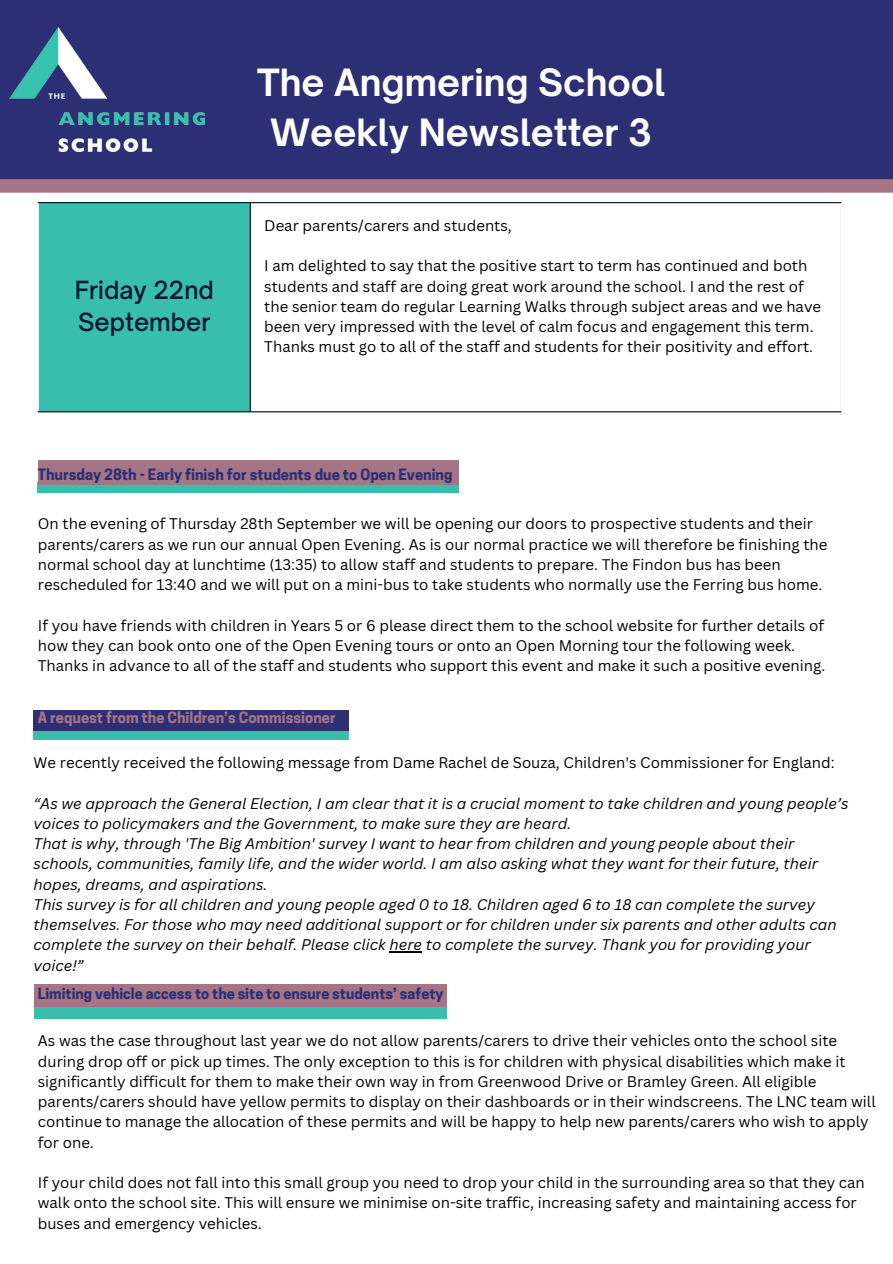
<style>
.page{position:relative;width:893px;height:1264px;background:#fff}
.page>*{position:absolute;margin:0;border:0;box-sizing:border-box;transform-origin:0 0}
.t1{font:700 36px/49.5px "Open Sauce One";color:#fff;text-align:center}
.t2{font:500 24px/32.5px "Open Sauce One";color:#001632}
.t3{font:15px/20.2px "Canva Sans";color:#000}
.t4{font:italic 15px/20.2px "Canva Sans";color:#000}
.t5{font:700 14.7px "Cooper Hewitt";color:#2c2f73}
.t6{font:700 14.7px "Cooper Hewitt";color:#a67585}
.t7{font:700 14.4px "Cooper Hewitt";color:#2c2f73}
</style>
<div class="page">
<div style="left:0;top:0;width:892px;height:181px;background:#2c2f73"></div>
<img style="left:9px;top:27px;width:195px;height:124px">
<div style="left:0;top:179px;width:892px;height:14px;background:#a67585"></div>
<div style="left:38px;top:202px;width:212px;height:210px;background:#38bead"></div>
<hr style="left:38px;top:203px;width:1px;height:208px;background:#fff">
<hr style="left:250px;top:203px;width:1px;height:208px;background:#001632">
<hr style="left:38px;top:202px;width:803px;height:1px;background:#001632">
<hr style="left:38px;top:411px;width:803px;height:1px;background:#001632">
<div style="left:37px;top:482px;width:421px;height:11px;background:#38bead"></div>
<div style="left:34px;top:710px;width:315px;height:20px;background:#2c2f73"></div>
<div style="left:34px;top:731px;width:315px;height:8px;background:#38bead"></div>
<hr style="left:389px;top:951px;width:33px;height:1px;background:#000">
<div style="left:35px;top:983px;width:412px;height:25px;background:#a67585"></div>
<div style="left:35px;top:1006px;width:412px;height:12px;background:#38bead"></div>
<div style="left:38px;top:460px;width:420px;height:25px;background:#a67585"></div>
<p class="t2" style="left:75px;top:273px;width:141px">Friday 22nd<br>September</p>
<p class="t1" style="left:257px;top:58px;width:409px">The Angmering School<br>Weekly Newsletter 3</p>
<p class="t3" style="left:264px;top:215px;width:249px">Dear parents/carers and students,</p>
<p class="t3" style="left:264px;top:255px;width:558px">I am delighted to say that the positive start to term has continued and both students and staff are doing great work around the school. I and the rest of the senior team do regular Learning Walks through subject areas and we have been very impressed with the level of calm focus and engagement this term.<br>Thanks must go to all of the staff and students for their positivity and effort.</p>
<p class="t5" style="left:38px;top:468px;width:416px">Thursday 28th - Early finish for students due to Open Evening</p>
<p class="t3" style="left:38px;top:513px;width:791px">On the evening of Thursday 28th September we will be opening our doors to prospective students and their parents/carers as we run our annual Open Evening. As is our normal practice we will therefore be finishing the normal school day at lunchtime (13:35) to allow staff and students to prepare. The Findon bus has been rescheduled for 13:40 and we will put on a mini-bus to take students who normally use the Ferring bus home.</p>
<p class="t3" style="left:38px;top:614px;width:788px">If you have friends with children in Years 5 or 6 please direct them to the school website for further details of how they can book onto one of the Open Evening tours or onto an Open Morning tour the following week.<br>Thanks in advance to all of the staff and students who support this event and make it such a positive evening.</p>
<p class="t6" style="left:38px;top:712px;width:299px">A request from the Children’s Commissioner</p>
<p class="t3" style="left:34px;top:752px;width:802px">We recently received the following message from Dame Rachel de Souza, Children's Commissioner for England:</p>
<p class="t4" style="left:34px;top:792px;width:816px">“As we approach the General Election, I am clear that it is a crucial moment to take children and young people’s voices to policymakers and the Government, to make sure they are heard.</p>
<p class="t4" style="left:34px;top:833px;width:785px">That is why, through 'The Big Ambition' survey I want to hear from children and young people about their schools, communities, family life, and the wider world. I am also asking what they want for their future, their hopes, dreams, and aspirations.</p>
<p class="t4" style="left:34px;top:894px;width:804px">This survey is for all children and young people aged 0 to 18. Children aged 6 to 18 can complete the survey themselves. For those who may need additional support or for children under six parents and other adults can complete the survey on their behalf. Please click here to complete the survey. Thank you for providing your voice!”</p>
<p class="t7" style="left:38px;top:987px;width:407px">Limiting vehicle access to the site to ensure students’ safety</p>
<p class="t3" style="left:38px;top:1030px;width:839px">As was the case throughout last year we do not allow parents/carers to drive their vehicles onto the school site during drop off or pick up times. The only exception to this is for children with physical disabilities which make it significantly difficult for them to make their own way in from Greenwood Drive or Bramley Green. All eligible parents/carers should have yellow permits to display on their dashboards or in their windscreens. The LNC team will continue to manage the allocation of these permits and will be happy to help new parents/carers who wish to apply for one.</p>
<p class="t3" style="left:38px;top:1172px;width:828px">If your child does not fall into this small group you need to drop your child in the surrounding area so that they can walk onto the school site. This will ensure we minimise on-site traffic, increasing safety and maintaining access for buses and emergency vehicles.</p>
</div>
